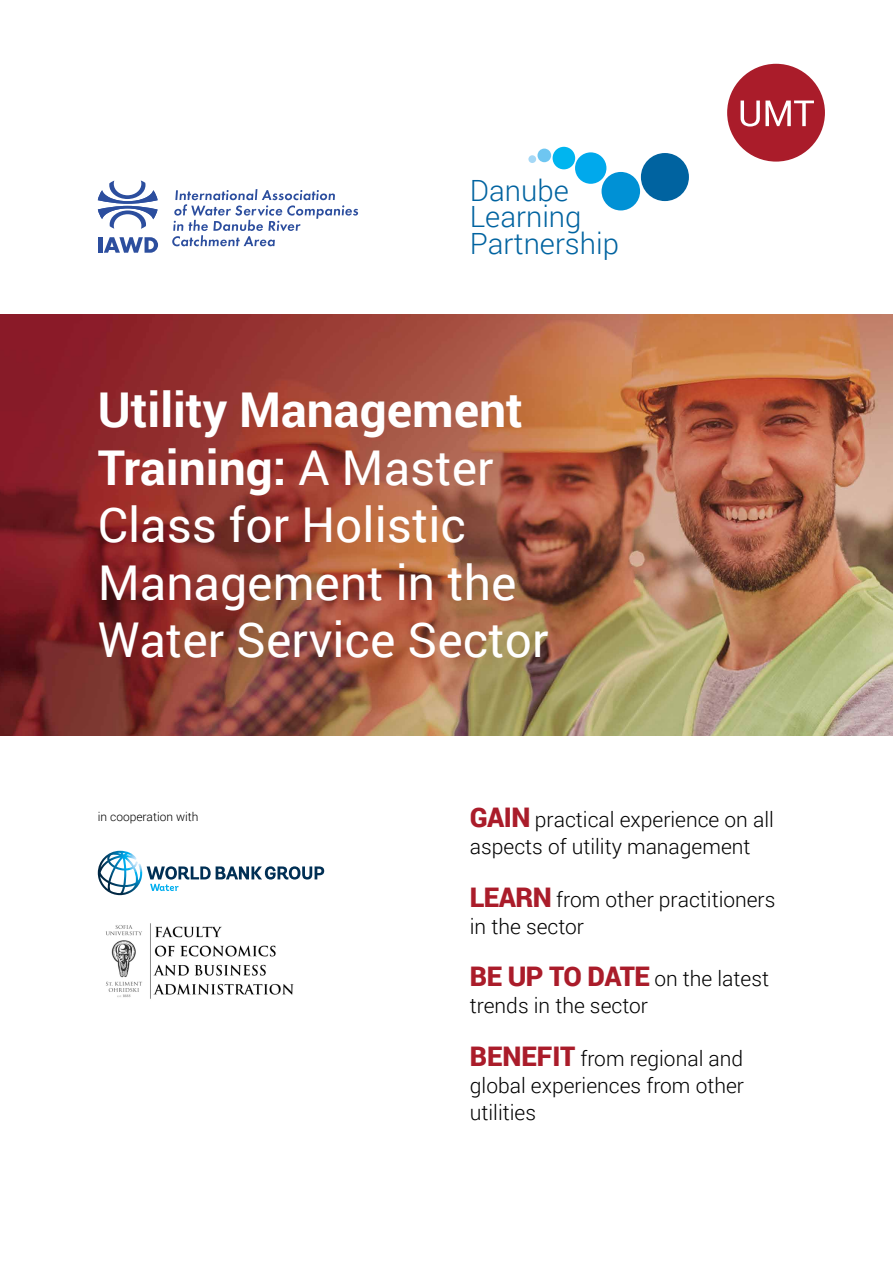
<style>
.page{position:relative;width:893px;height:1263px;background:#fff}
.page>*{position:absolute;margin:0;border:0;box-sizing:border-box;transform-origin:0 0}
.t1{font:48px/57.6px "Roboto";color:#fff}
.t2{font:300 29.25px/26.5px "Roboto";color:#0063a0}
.t3{font:300 21px/27px "Roboto";color:#000}
.t4{font:300 12px "Roboto";color:#000}
.s1{font-weight:700}
.s2{font-weight:900;font-size:27px;color:#aa1c2a}
</style>
<div class="page">
<img style="left:0;top:315px;width:893px;height:420px">
<svg style="left:98px;top:180px;width:60px;height:49px"></svg>
<hr style="left:98px;top:237px;width:4px;height:16px;background:#2c4e9e">
<svg style="left:104px;top:237px;width:54px;height:16px"></svg>
<svg style="left:172px;top:189px;width:186px;height:57px"></svg>
<div style="left:641px;top:153px;width:48px;height:48px;background:#0063a0;border-radius:50%"></div>
<div style="left:602px;top:172px;width:38px;height:38px;background:#0091d5;border-radius:50%"></div>
<div style="left:575px;top:152px;width:31px;height:32px;background:#00a9ec;border-radius:50%"></div>
<div style="left:553px;top:147px;width:22px;height:22px;background:#00b5ef;border-radius:50%"></div>
<div style="left:537px;top:149px;width:14px;height:13px;background:#6ec6f1;border-radius:50%"></div>
<div style="left:528px;top:155px;width:8px;height:8px;background:#a5d8f6;border-radius:50%"></div>
<div style="left:727px;top:64px;width:98px;height:98px;background:#aa1c2a;border-radius:50%"></div>
<svg style="left:741px;top:101px;width:73px;height:26px"></svg>
<img style="left:106px;top:923px;width:188px;height:76px">
<svg style="left:98px;top:851px;width:226px;height:44px"></svg>
<h2 class="t2" style="left:470px;top:176px;width:151px">Danube<br>Learning<br>Partnership</h2>
<h1 class="t1" style="left:98px;top:379px;width:452px"><span class="s1">Utility Management<br>Training:</span> A Master<br>Class for Holistic<br>Management in the<br>Water Service Sector</h1>
<p class="t4" style="left:98px;top:808px;width:102px">in cooperation with</p>
<p class="t3" style="left:470px;top:805px;width:305px"><span class="s2">GAIN</span> practical experience on all aspects of utility management</p>
<p class="t3" style="left:470px;top:885px;width:307px"><span class="s2">LEARN</span> from other practitioners in the sector</p>
<p class="t3" style="left:470px;top:964px;width:301px"><span class="s2">BE UP TO DATE</span> on the latest trends in the sector</p>
<p class="t3" style="left:470px;top:1044px;width:276px;text-align:justify"><span class="s2">BENEFIT</span> from regional and global experiences from other utilities</p>
</div>
